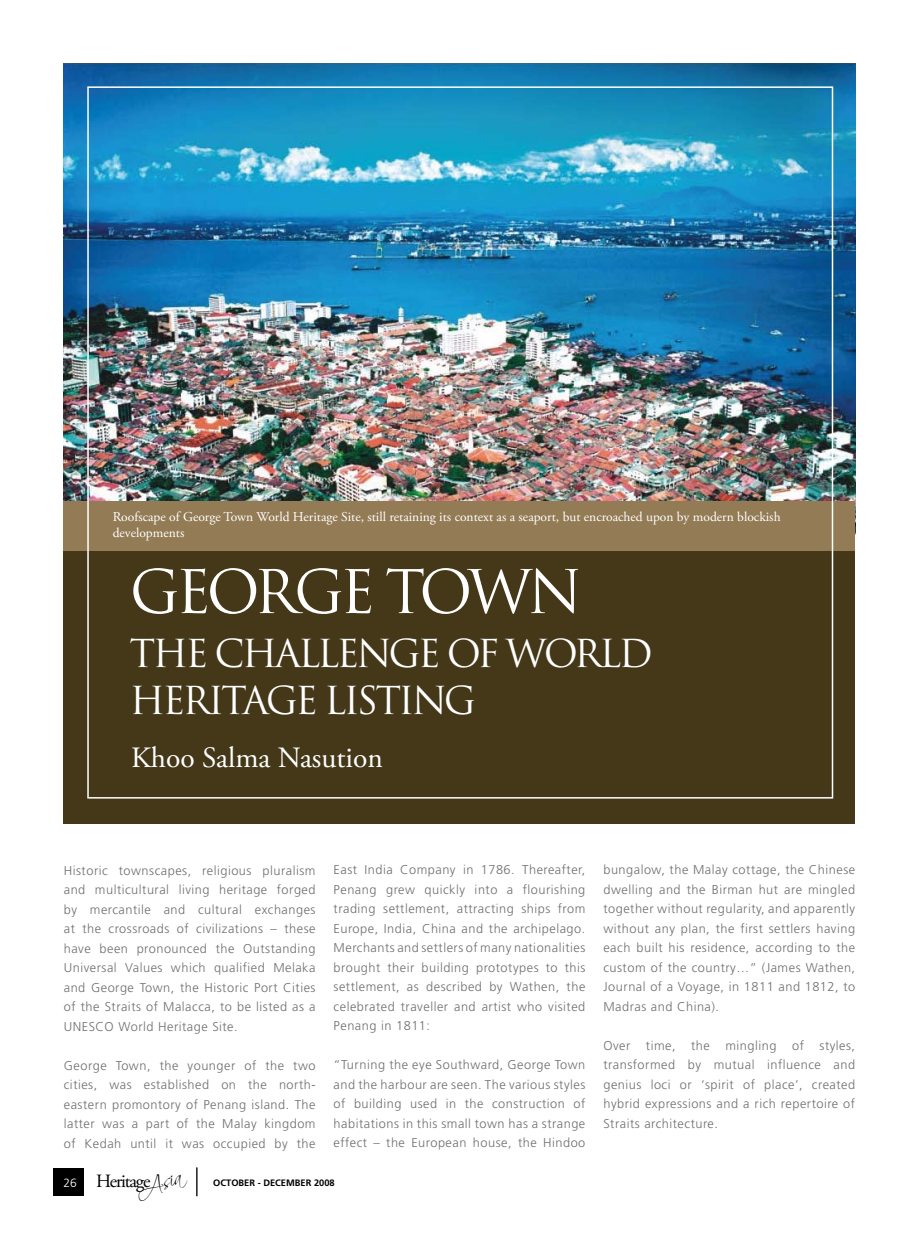
<style>
.page{position:relative;width:919px;height:1242px;background:#fff}
.page>*{position:absolute;margin:0;border:0;box-sizing:border-box;transform-origin:0 0}
.t1{font:58.5px "Trajan Pro";letter-spacing:-.08em;color:#fff}
.t2{font:37.5px/46.5px "Trajan Pro";letter-spacing:-.08em;color:#fff}
.t3{font:29.4px "Adobe Garamond Pro";color:#fff}
.t4{font:20.55px "Scriptina";color:#000}
.t5{font:18.75px "Adobe Garamond Pro";letter-spacing:-.06em;color:#000}
.t6{font:13.5px/16.2px "Adobe Garamond Pro";color:#fff}
.t7{font:300 12.75px/19.5px "Frutiger LT Std";letter-spacing:.04em;color:#6d6f71;text-align:justify}
.t8{font:700 9.3px "Frutiger LT Std";color:#000}
.s1{font-size:25.2px}
.s2{font-family:"Frutiger LT Std";font-weight:300;font-size:12px;color:#fff}
</style>
<div class="page">
<img style="left:64px;top:64px;width:791px;height:437px">
<div style="left:64px;top:520px;width:790px;height:304px;background:#453819"></div>
<div style="left:64px;top:501px;width:791px;height:50px;background:#937b55"></div>
<div style="left:53px;top:1167px;width:31px;height:28px;background:#000"></div>
<svg style="left:196px;top:1167px;width:1px;height:29px"></svg>
<p class="t6" style="left:113px;top:509px;width:669px">Roofscape of George Town World Heritage Site, still retaining its context as a seaport, but encroached upon by modern blockish developments</p>
<h1 class="t1" style="left:130px;top:554px;width:454px">GEORGE TOWN</h1>
<h2 class="t2" style="left:130px;top:630px;width:524px">THE CHALLENGE OF WORLD<br>HERITAGE LISTING</h2>
<h3 class="t3" style="left:131px;top:740px;width:253px">Khoo Salma Nasution</h3>
<p class="t7" style="left:64px;top:860px;width:253px">Historic townscapes, religious pluralism and multicultural living heritage forged by mercantile and cultural exchanges at the crossroads of civilizations – these have been pronounced the Outstanding Universal Values which qualified Melaka and George Town, the Historic Port Cities of the Straits of Malacca, to be listed as a UNESCO World Heritage Site.</p>
<p class="t7" style="left:64px;top:1055px;width:253px">George Town, the younger of the two cities, was established on the north&shy;eastern promontory of Penang island. The latter was a part of the Malay kingdom of Kedah until it was occupied by the</p>
<p class="t7" style="left:333px;top:860px;width:253px">East India Company in 1786. Thereafter, Penang grew quickly into a flourishing trading settlement, attracting ships from Europe, India, China and the archipelago.<br>Merchants and settlers of many nationalities brought their building prototypes to this settlement, as described by Wathen, the celebrated traveller and artist who visited Penang in 1811:</p>
<p class="t7" style="left:333px;top:1055px;width:253px">“Turning the eye Southward, George Town and the harbour are seen. The various styles of building used in the construction of habitations in this small town has a strange effect – the European house, the Hindoo</p>
<h3 class="t4" style="left:131px;top:1181px;width:50px;rotate:-22deg"><span class="s1">A</span>sia</h3>
<h3 class="t5" style="left:63px;top:1170px;width:89px"><span class="s2">26</span> Heritage</h3>
<p class="t8" style="left:213px;top:1176px;width:123px">OCTOBER - DECEMBER 2008</p>
<p class="t7" style="left:603px;top:860px;width:253px">bungalow, the Malay cottage, the Chinese dwelling and the Birman hut are mingled together without regularity, and apparently without any plan, the first settlers having each built his residence, according to the custom of the country…” (James Wathen, Journal of a Voyage, in 1811 and 1812, to Madras and China).</p>
<p class="t7" style="left:603px;top:1036px;width:253px">Over time, the mingling of styles, transformed by mutual influence and genius loci or ‘spirit of place’, created hybrid expressions and a rich repertoire of Straits architecture.</p>
</div>
